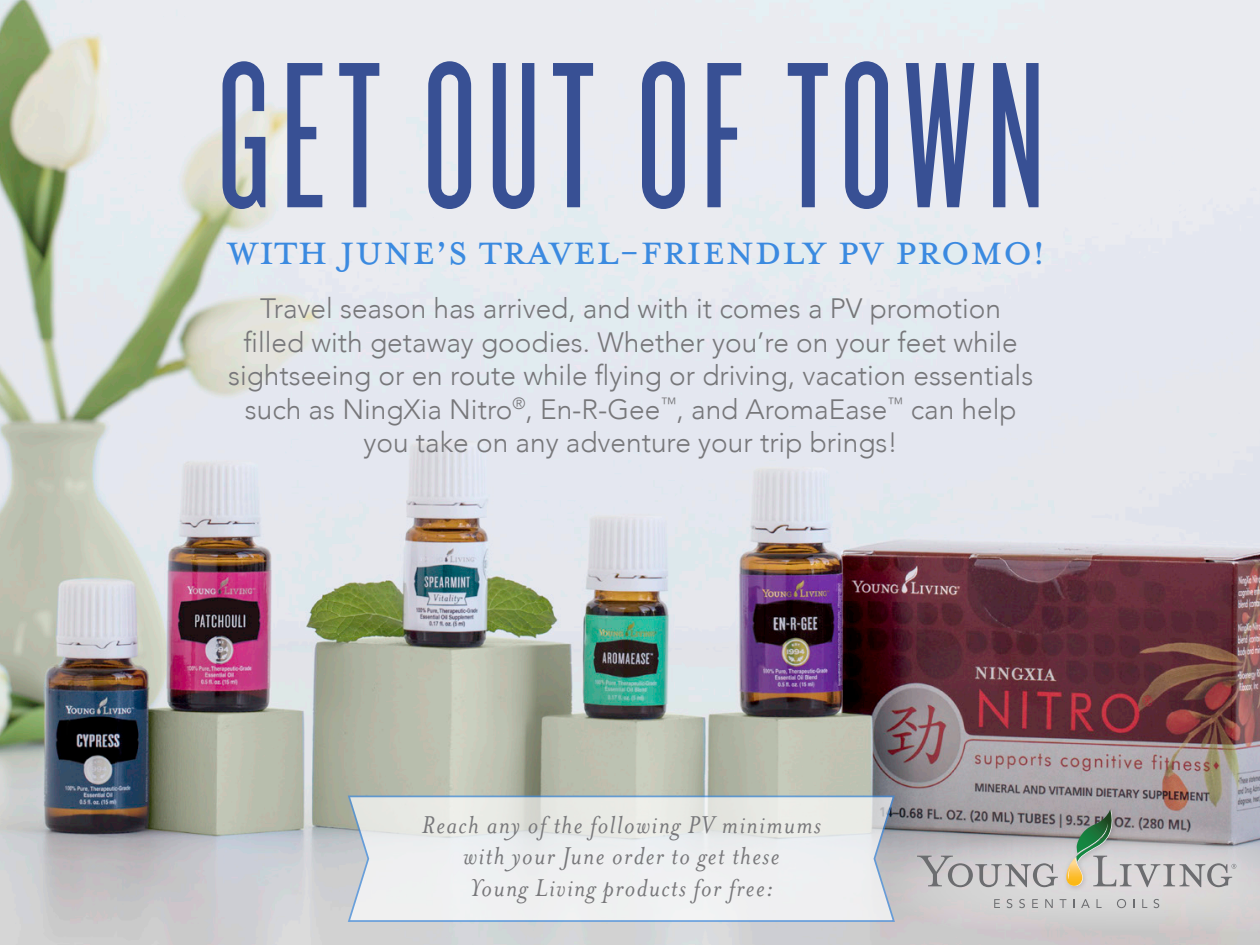
<style>
.page{position:relative;width:1260px;height:945px;background:#fff}
.page>*{position:absolute;margin:0;border:0;box-sizing:border-box;transform-origin:0 0}
.t1{font:216.65px "Knockout 26 Junior Flywght";letter-spacing:.05em;color:#385094}
.t2{font:49.35px "Mrs Eaves All Small Caps OT";color:#3b8ae0}
.t3{font:300 28px/33.6px "Avenir";color:#77777a;text-align:center}
.t4{font:italic 28px/31.5px "Mrs Eaves OT";letter-spacing:.05em;color:#77777a;text-align:center}
</style>
<div class="page">
<img style="left:0;top:0;width:1260px;height:945px">
<svg style="left:347px;top:794px;width:549px;height:129px"></svg>
<img style="left:1070px;top:803px;width:51px;height:6px">
<svg style="left:874px;top:809px;width:386px;height:124px;background:#bab9ba"></svg>
<p class="t1" style="left:217px;top:16px;width:829px">GET OUT OF TOWN</p>
<p class="t2" style="left:227px;top:222px;width:821px">WITH JUNE’S TRAVEL-FRIENDLY PV PROMO!</p>
<p class="t3" style="left:228px;top:292px;width:807px">Travel season has arrived, and with it comes a PV promotion filled with getaway goodies. Whether you’re on your feet while sightseeing or en route while flying or driving, vacation essentials such as NingXia Nitro<sup>®</sup>, En-R-Gee<sup>™</sup>, and AromaEase<sup>™</sup> can help you take on any adventure your trip brings!</p>
<p class="t4" style="left:422px;top:809px;width:401px">Reach any of the following PV minimums with your June order to get these<br>Young Living products for free:</p>
</div>
